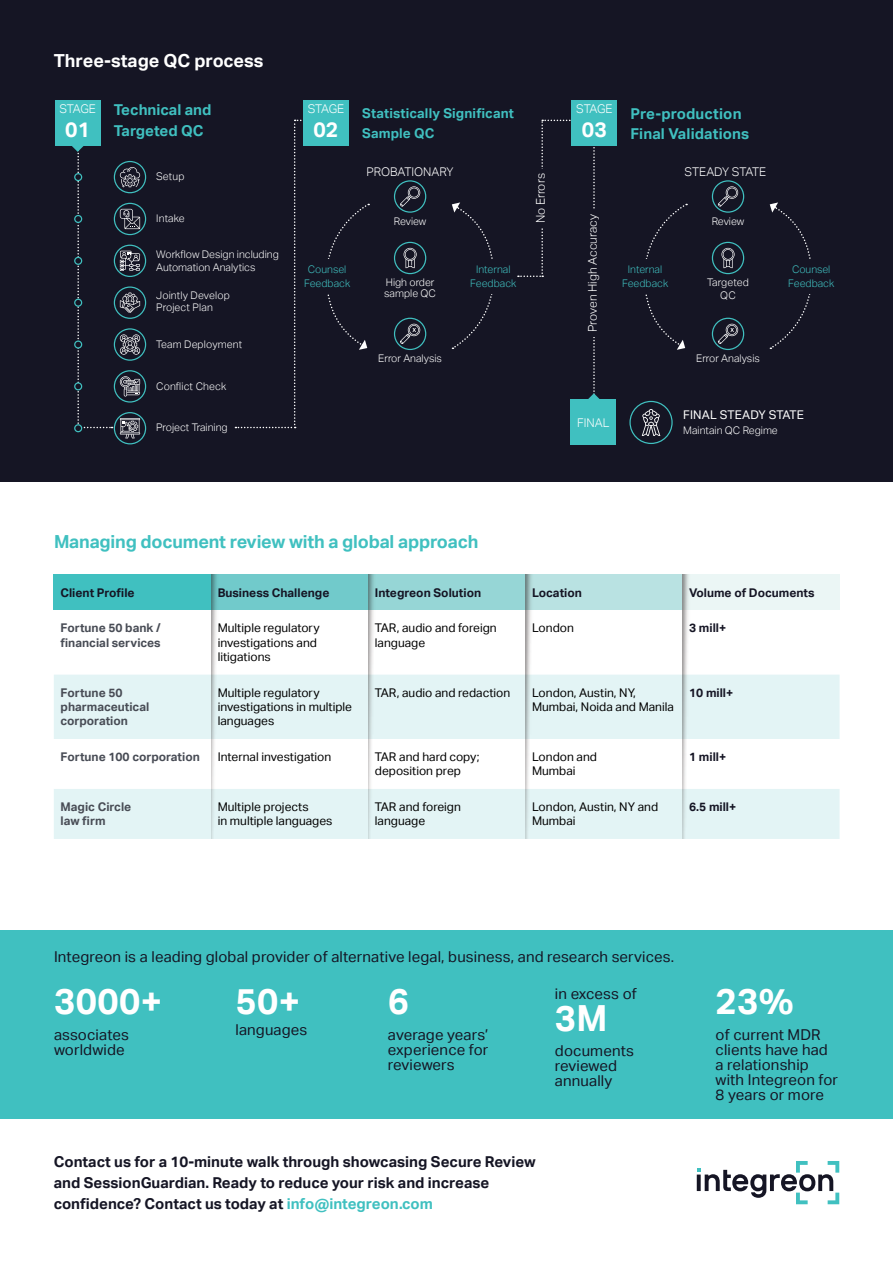
<style>
.page{position:relative;width:893px;height:1263px;background:#fff}
.page>*{position:absolute;margin:0;border:0;box-sizing:border-box;transform-origin:0 0}
.t1{font:700 36px "Aktiv Grotesk";letter-spacing:.01em;color:#fff}
.t2{font:700 21px "Aktiv Grotesk";color:#fff}
.t3{font:700 18px "Aktiv Grotesk";letter-spacing:-.01em;color:#40c0c0}
.t4{font:700 18px "Aktiv Grotesk";color:#fff}
.t5{font:15px/15px "Aktiv Grotesk";letter-spacing:.01em;color:#151524}
.t6{font:700 15px/21px "Aktiv Grotesk";color:#151524}
.t7{font:700 15px/21px "Aktiv Grotesk";color:#40c0c0}
.t8{font:700 13.5px/19.5px "Aktiv Grotesk";letter-spacing:.01em;color:#40c0c0}
.t9{font:12px/14.4px "Aktiv Grotesk";color:#000}
.t10{font:700 12px/14.4px "Aktiv Grotesk";color:#484c55}
.t11{font:700 12px "Aktiv Grotesk";color:#151524}
.t12{font:300 12px "Aktiv Grotesk";color:#fff}
.t13{font:12px "Aktiv Grotesk";letter-spacing:.01em;color:#fff}
.t14{font:300 10.5px/12.6px "Aktiv Grotesk";color:#fff}
.t15{font:300 10.5px/14px "Aktiv Grotesk";color:#40c0c0;text-align:center}
.s1{color:#40c0c0}
</style>
<div class="page">
<div style="left:0;top:0;width:893px;height:481px;background:#151524"></div>
<div style="left:0;top:930px;width:893px;height:188px;background:#40c0c0"></div>
<svg style="left:697px;top:1161px;width:142px;height:43px"></svg>
<svg style="left:697px;top:1174px;width:4px;height:17px"></svg>
<div style="left:114px;top:370px;width:32px;height:33px;border:1px solid #40c0c0;border-radius:50%"></div>
<svg style="left:120px;top:376px;width:20px;height:20px"></svg>
<div style="left:114px;top:328px;width:32px;height:33px;border:1px solid #40c0c0;border-radius:50%"></div>
<svg style="left:120px;top:334px;width:20px;height:21px"></svg>
<div style="left:114px;top:245px;width:32px;height:32px;border:1px solid #40c0c0;border-radius:50%"></div>
<svg style="left:120px;top:251px;width:20px;height:20px"></svg>
<div style="left:114px;top:203px;width:32px;height:32px;border:1px solid #40c0c0;border-radius:50%"></div>
<svg style="left:120px;top:209px;width:20px;height:20px"></svg>
<div style="left:74px;top:424px;width:8px;height:8px;border:1px solid #40c0c0;border-radius:50%"></div>
<div style="left:114px;top:412px;width:32px;height:32px;border:1px solid #40c0c0;border-radius:50%"></div>
<svg style="left:120px;top:418px;width:20px;height:20px"></svg>
<div style="left:114px;top:161px;width:32px;height:32px;border:1px solid #40c0c0;border-radius:50%"></div>
<svg style="left:120px;top:167px;width:20px;height:20px"></svg>
<div style="left:114px;top:286px;width:32px;height:33px;border:1px solid #40c0c0;border-radius:50%"></div>
<svg style="left:120px;top:293px;width:20px;height:20px"></svg>
<div style="left:54px;top:575px;width:157px;height:35px;background:#40c0c0"></div>
<div style="left:211px;top:575px;width:157px;height:35px;background:#71cacb"></div>
<div style="left:368px;top:575px;width:157px;height:35px;background:#96d6d6"></div>
<div style="left:525px;top:575px;width:157px;height:35px;background:#b9e2e2"></div>
<div style="left:682px;top:575px;width:158px;height:35px;background:#ebf6f5"></div>
<svg style="left:54px;top:675px;width:786px;height:164px;fill:#e3f4f5"></svg>
<div style="left:55px;top:101px;width:45px;height:45px;background:#40c0c0"></div>
<svg style="left:72px;top:137px;width:41px;height:291px"></svg>
<svg style="left:518px;top:120px;width:54px;height:157px"></svg>
<div style="left:532px;top:169px;width:17px;height:59px;background:#151524"></div>
<div style="left:572px;top:101px;width:45px;height:45px;background:#40c0c0"></div>
<div style="left:712px;top:180px;width:32px;height:33px;border:1px solid #40c0c0;border-radius:50%"></div>
<div style="left:712px;top:318px;width:32px;height:32px;border:1px solid #40c0c0;border-radius:50%"></div>
<div style="left:712px;top:242px;width:32px;height:32px;border:1px solid #40c0c0;border-radius:50%"></div>
<svg style="left:645px;top:204px;width:42px;height:146px"></svg>
<svg style="left:770px;top:202px;width:41px;height:147px"></svg>
<div style="left:622px;top:259px;width:47px;height:35px;background:#151524"></div>
<div style="left:788px;top:259px;width:47px;height:35px;background:#151524"></div>
<svg style="left:718px;top:186px;width:20px;height:21px"></svg>
<svg style="left:721px;top:248px;width:14px;height:20px"></svg>
<svg style="left:718px;top:324px;width:20px;height:20px"></svg>
<div style="left:629px;top:401px;width:44px;height:43px;border:1px solid #40c0c0;border-radius:50%"></div>
<div style="left:571px;top:400px;width:45px;height:45px;background:#40c0c0"></div>
<svg style="left:642px;top:409px;width:18px;height:27px"></svg>
<svg style="left:586px;top:147px;width:15px;height:253px"></svg>
<div style="left:303px;top:101px;width:46px;height:45px;background:#40c0c0"></div>
<div style="left:394px;top:180px;width:32px;height:33px;border:1px solid #40c0c0;border-radius:50%"></div>
<div style="left:394px;top:318px;width:32px;height:32px;border:1px solid #40c0c0;border-radius:50%"></div>
<div style="left:394px;top:242px;width:32px;height:32px;border:1px solid #40c0c0;border-radius:50%"></div>
<svg style="left:235px;top:120px;width:134px;height:308px"></svg>
<svg style="left:452px;top:202px;width:41px;height:147px"></svg>
<div style="left:304px;top:259px;width:47px;height:35px;background:#151524"></div>
<div style="left:470px;top:259px;width:47px;height:35px;background:#151524"></div>
<svg style="left:400px;top:186px;width:20px;height:21px"></svg>
<svg style="left:404px;top:248px;width:13px;height:20px"></svg>
<svg style="left:400px;top:324px;width:20px;height:20px"></svg>
<img style="left:211px;top:575px;width:13px;height:264px">
<img style="left:368px;top:575px;width:13px;height:264px">
<img style="left:525px;top:575px;width:13px;height:264px">
<img style="left:682px;top:575px;width:13px;height:264px">
<h3 class="t4" style="left:54px;top:50px;width:211px">Three-stage QC process</h3>
<p class="t7" style="left:114px;top:100px;width:99px">Technical and<br>Targeted QC</p>
<p class="t12" style="left:59px;top:102px;width:38px">STAGE</p>
<h2 class="t2" style="left:65px;top:118px;width:26px">01</h2>
<p class="t14" style="left:156px;top:170px;width:30px">Setup</p>
<p class="t14" style="left:156px;top:212px;width:30px">Intake</p>
<p class="t14" style="left:156px;top:248px;width:124px">Workflow Design including<br>Automation Analytics</p>
<p class="t14" style="left:156px;top:289px;width:75px">Jointly Develop<br>Project Plan</p>
<p class="t14" style="left:156px;top:338px;width:87px">Team Deployment</p>
<p class="t14" style="left:156px;top:380px;width:72px">Conflict Check</p>
<p class="t14" style="left:156px;top:421px;width:73px">Project Training</p>
<p class="t12" style="left:308px;top:102px;width:38px">STAGE</p>
<h2 class="t2" style="left:314px;top:118px;width:26px">02</h2>
<p class="t8" style="left:362px;top:104px;width:153px">Statistically Significant<br>Sample QC</p>
<p class="t12" style="left:367px;top:165px;width:89px">PROBATIONARY</p>
<p class="t14" style="left:394px;top:215px;width:34px">Review</p>
<p class="t15" style="left:304px;top:263px;width:48px">Counsel<br>Feedback</p>
<p class="t15" style="left:470px;top:263px;width:48px">Internal<br>Feedback</p>
<p class="t14" style="left:384px;top:277px;width:53px;line-height:10.5px">High order sample QC</p>
<p class="t12" style="left:534px;top:223px;width:52px;rotate:-90deg">No Errors</p>
<p class="t14" style="left:378px;top:352px;width:65px">Error Analysis</p>
<p class="t12" style="left:576px;top:102px;width:38px">STAGE</p>
<h2 class="t2" style="left:582px;top:118px;width:26px">03</h2>
<p class="t7" style="left:631px;top:104px;width:120px;line-height:19.5px">Pre-production<br>Final Validations</p>
<p class="t12" style="left:684px;top:165px;width:83px">STEADY STATE</p>
<p class="t12" style="left:586px;top:332px;width:119px;rotate:-90deg">Proven High Accuracy</p>
<p class="t14" style="left:712px;top:215px;width:34px">Review</p>
<p class="t15" style="left:622px;top:263px;width:48px">Internal<br>Feedback</p>
<p class="t15" style="left:788px;top:263px;width:48px">Counsel<br>Feedback</p>
<p class="t14" style="left:707px;top:276px;width:43px;text-align:center">Targeted<br>QC</p>
<p class="t14" style="left:696px;top:352px;width:65px">Error Analysis</p>
<p class="t12" style="left:577px;top:416px;width:34px">FINAL</p>
<p class="t13" style="left:683px;top:408px;width:122px">FINAL STEADY STATE</p>
<p class="t14" style="left:683px;top:424px;width:96px">Maintain QC Regime</p>
<h3 class="t3" style="left:54px;top:531px;width:426px">Managing document review with a global approach</h3>
<p class="t11" style="left:61px;top:585px;width:76px">Client Profile</p>
<p class="t11" style="left:218px;top:585px;width:113px">Business Challenge</p>
<p class="t11" style="left:375px;top:585px;width:108px">Integreon Solution</p>
<p class="t11" style="left:532px;top:585px;width:51px">Location</p>
<p class="t11" style="left:689px;top:585px;width:127px">Volume of Documents</p>
<p class="t10" style="left:61px;top:621px;width:102px">Fortune 50 bank / financial services</p>
<p class="t9" style="left:218px;top:621px;width:103px">Multiple regulatory investigations and litigations</p>
<p class="t9" style="left:375px;top:621px;width:123px">TAR, audio and foreign language</p>
<p class="t9" style="left:532px;top:621px;width:43px">London</p>
<p class="t11" style="left:689px;top:621px;width:38px">3 mill+</p>
<p class="t10" style="left:61px;top:685px;width:90px">Fortune 50 pharmaceutical corporation</p>
<p class="t9" style="left:218px;top:685px;width:136px">Multiple regulatory investigations in multiple languages</p>
<p class="t9" style="left:375px;top:685px;width:137px">TAR, audio and redaction</p>
<p class="t9" style="left:532px;top:685px;width:143px">London, Austin, NY,<br>Mumbai, Noida and Manila</p>
<p class="t11" style="left:689px;top:685px;width:46px">10 mill+</p>
<p class="t10" style="left:61px;top:750px;width:141px">Fortune 100 corporation</p>
<p class="t9" style="left:218px;top:750px;width:115px">Internal investigation</p>
<p class="t9" style="left:375px;top:750px;width:106px">TAR and hard copy; deposition prep</p>
<p class="t9" style="left:532px;top:750px;width:67px">London and<br>Mumbai</p>
<p class="t11" style="left:689px;top:750px;width:38px">1 mill+</p>
<p class="t10" style="left:61px;top:800px;width:72px">Magic Circle law firm</p>
<p class="t9" style="left:218px;top:800px;width:116px">Multiple projects<br>in multiple languages</p>
<p class="t9" style="left:375px;top:800px;width:88px">TAR and foreign language</p>
<p class="t9" style="left:532px;top:800px;width:128px">London, Austin, NY and<br>Mumbai</p>
<p class="t11" style="left:689px;top:800px;width:49px">6.5 mill+</p>
<p class="t5" style="left:54px;top:950px;width:622px">Integreon is a leading global provider of alternative legal, business, and research services.</p>
<h1 class="t1" style="left:54px;top:980px;width:109px">3000+</h1>
<p class="t5" style="left:54px;top:1027px;width:77px">associates worldwide</p>
<p class="t5" style="left:555px;top:986px;width:83px">in excess of</p>
<h1 class="t1" style="left:555px;top:997px;width:54px">3M</h1>
<p class="t5" style="left:555px;top:1043px;width:81px">documents reviewed annually</p>
<h1 class="t1" style="left:236px;top:980px;width:66px">50+</h1>
<p class="t5" style="left:236px;top:1022px;width:73px">languages</p>
<h1 class="t1" style="left:388px;top:980px;width:23px">6</h1>
<p class="t5" style="left:388px;top:1027px;width:102px;text-align:justify">average years’ experience for reviewers</p>
<p class="t6" style="left:54px;top:1151px;width:483px">Contact us for a 10-minute walk through showcasing Secure Review and SessionGuardian. Ready to reduce your risk and increase confidence? Contact us today at <span class="s1">info@integreon.com</span></p>
<h1 class="t1" style="left:716px;top:980px;width:80px">23%</h1>
<p class="t5" style="left:716px;top:1027px;width:124px">of current MDR clients have had a relationship with Integreon for<br>8 years or more</p>
</div>
